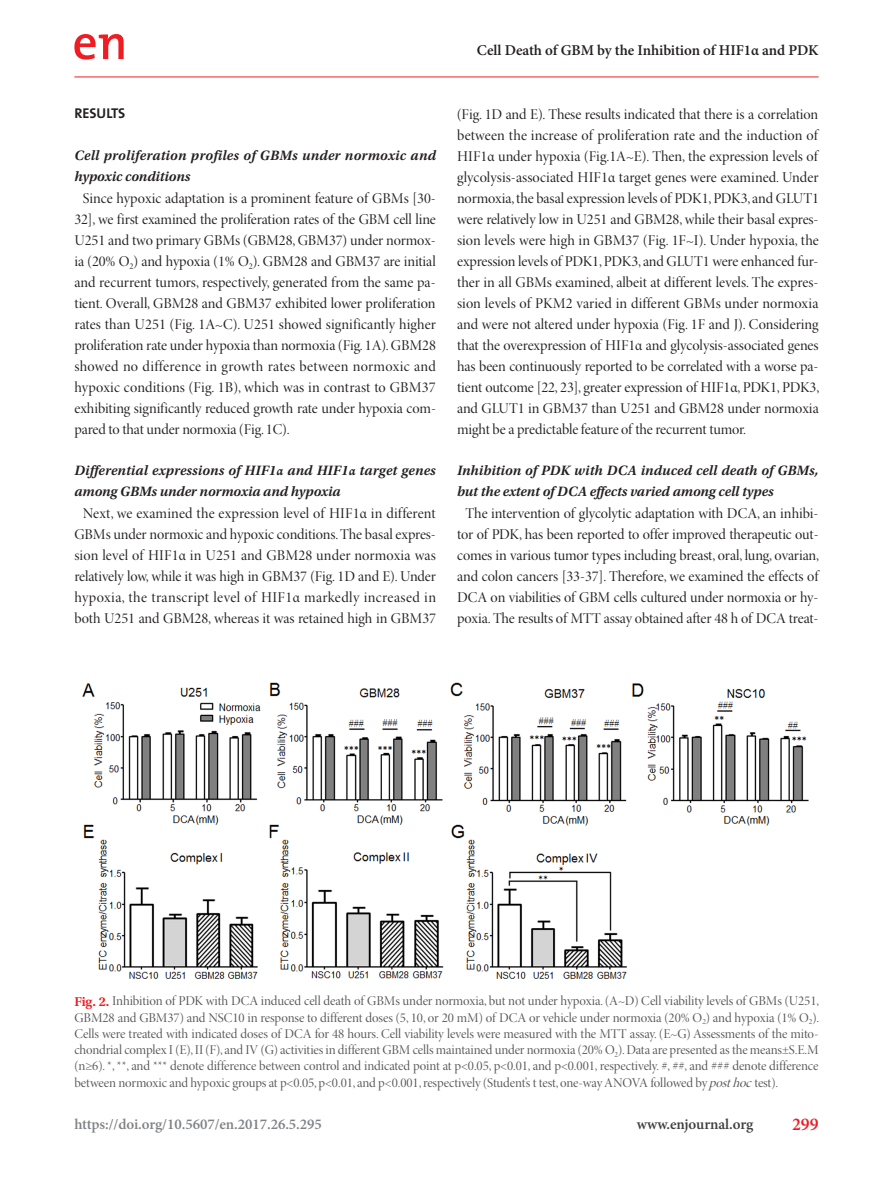
<style>
.page{position:relative;width:893px;height:1191px;background:#fff}
.page>*{position:absolute;margin:0;border:0;box-sizing:border-box;transform-origin:0 0}
.t1{font:600 18px "Minion Pro";color:#ee1d23}
.t2{font:15px/21px "Minion Pro Disp";letter-spacing:-.005em;color:#231f20;text-align:justify}
.t3{font:600 15px "Minion Pro";letter-spacing:-.005em;color:#231f20}
.t4{font:600 15px "Minion Pro";letter-spacing:-.005em;color:#808285}
.t5{font:600 15px "Minion Pro";letter-spacing:-.005em;color:#3e3e3f}
.t6{font:italic 600 14.25px/21px "Utopia Std";letter-spacing:.005em;color:#231f20}
.t7{font:700 14.25px "The Mix";letter-spacing:-.005em;color:#231f20}
.t8{font:13.5px/16.2px "Minion Pro Disp";letter-spacing:-.01em;color:#57585a;text-align:justify}
.s1{font-family:"Arno Pro Smbd Italic Sm Text";font-weight:400;font-style:normal}
.s2{font-family:"Utopia Std";font-weight:600;color:#ee1d23}
.s3{font-style:italic}
</style>
<div class="page">
<hr style="left:74px;top:77px;width:745px;height:1px;background:#ee1d23">
<svg style="left:74px;top:34px;width:50px;height:26px"></svg>
<img style="left:82px;top:682px;width:727px;height:297px">
<p class="t7" style="left:74px;top:101px;width:53px">RESULTS</p>
<p class="t6" style="left:74px;top:145px;width:363px">Cell proliferation profiles of GBMs under normoxic and hypoxic conditions</p>
<p class="t2" style="left:74px;top:188px;width:363px;text-indent:9px">Since hypoxic adaptation is a prominent feature of GBMs [30- 32], we first examined the proliferation rates of the GBM cell line U251 and two primary GBMs (GBM28, GBM37) under normox&shy;ia (20% O<sub>2</sub>) and hypoxia (1% O<sub>2</sub>). GBM28 and GBM37 are initial and recurrent tumors, respectively, generated from the same pa&shy;tient. Overall, GBM28 and GBM37 exhibited lower proliferation rates than U251 (Fig. 1A~C). U251 showed significantly higher proliferation rate under hypoxia than normoxia (Fig. 1A). GBM28 showed no difference in growth rates between normoxic and hypoxic conditions (Fig. 1B), which was in contrast to GBM37 exhibiting significantly reduced growth rate under hypoxia com&shy;pared to that under normoxia (Fig. 1C).</p>
<p class="t6" style="left:74px;top:460px;width:363px">Differential expressions of HIF1<span class="s1">α</span> and HIF1<span class="s1">α</span> target genes among GBMs under normoxia and hypoxia</p>
<p class="t2" style="left:74px;top:503px;width:363px;text-align:center">Next, we examined the expression level of HIF1α in different GBMs under normoxic and hypoxic conditions. The basal expres&shy;sion level of HIF1α in U251 and GBM28 under normoxia was relatively low, while it was high in GBM37 (Fig. 1D and E). Under hypoxia, the transcript level of HIF1α markedly increased in both U251 and GBM28, whereas it was retained high in GBM37</p>
<p class="t3" style="left:477px;top:40px;width:343px">Cell Death of GBM by the Inhibition of HIF1α and PDK</p>
<p class="t2" style="left:457px;top:104px;width:364px">(Fig. 1D and E). These results indicated that there is a correlation between the increase of proliferation rate and the induction of HIF1α under hypoxia (Fig.1A~E). Then, the expression levels of glycolysis-associated HIF1α target genes were examined. Under normoxia, the basal expression levels of PDK1, PDK3, and GLUT1 were relatively low in U251 and GBM28, while their basal expres&shy;sion levels were high in GBM37 (Fig. 1F~I). Under hypoxia, the expression levels of PDK1, PDK3, and GLUT1 were enhanced fur&shy;ther in all GBMs examined, albeit at different levels. The expres&shy;sion levels of PKM2 varied in different GBMs under normoxia and were not altered under hypoxia (Fig. 1F and J). Considering that the overexpression of HIF1α and glycolysis-associated genes has been continuously reported to be correlated with a worse pa&shy;tient outcome [22, 23], greater expression of HIF1α, PDK1, PDK3, and GLUT1 in GBM37 than U251 and GBM28 under normoxia might be a predictable feature of the recurrent tumor.</p>
<p class="t6" style="left:457px;top:460px;width:363px">Inhibition of PDK with DCA induced cell death of GBMs, but the extent of DCA effects varied among cell types</p>
<p class="t2" style="left:457px;top:503px;width:364px;text-align:center">The intervention of glycolytic adaptation with DCA, an inhibi&shy;tor of PDK, has been reported to offer improved therapeutic out&shy;comes in various tumor types including breast, oral, lung, ovarian, and colon cancers [33-37]. Therefore, we examined the effects of DCA on viabilities of GBM cells cultured under normoxia or hy&shy;poxia. The results of MTT assay obtained after 48 h of DCA treat-</p>
<p class="t8" style="left:74px;top:993px;width:746px"><span class="s2">Fig. 2.</span> Inhibition of PDK with DCA induced cell death of GBMs under normoxia, but not under hypoxia. (A~D) Cell viability levels of GBMs (U251, GBM28 and GBM37) and NSC10 in response to different doses (5, 10, or 20 mM) of DCA or vehicle under normoxia (20% O<sub>2</sub>) and hypoxia (1% O<sub>2</sub>).<br>Cells were treated with indicated doses of DCA for 48 hours. Cell viability levels were measured with the MTT assay. (E~G) Assessments of the mito&shy;chondrial complex I (E), II (F), and IV (G) activities in different GBM cells maintained under normoxia (20% O<sub>2</sub>). Data are presented as the means±S.E.M (n≥6). *, **, and *** denote difference between control and indicated point at p&lt;0.05, p&lt;0.01, and p&lt;0.001, respectively. #, ##, and ### denote difference between normoxic and hypoxic groups at p&lt;0.05, p&lt;0.01, and p&lt;0.001, respectively (Student’s t test, one-way ANOVA followed by <span class="s3">posthoc</span> test).</p>
<p class="t4" style="left:74px;top:1114px;width:249px">https://doi.org/10.5607/en.2017.26.5.295</p>
<p class="t5" style="left:637px;top:1114px;width:118px">www.enjournal.org</p>
<p class="t1" style="left:792px;top:1112px;width:28px">299</p>
</div>
